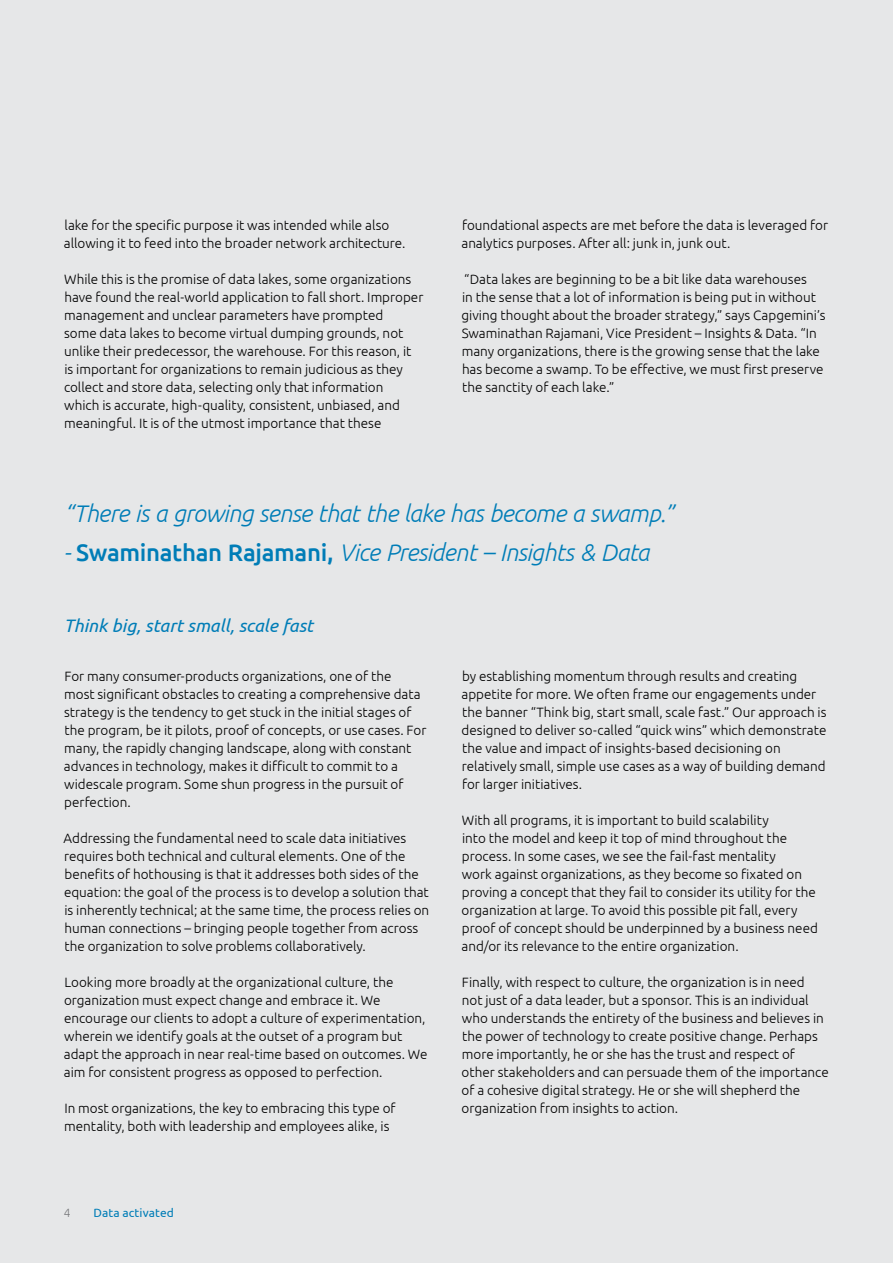
<style>
.page{position:relative;width:893px;height:1263px;background:#e6e7e8}
.page>*{position:absolute;margin:0;border:0;box-sizing:border-box;transform-origin:0 0}
.t1{font:italic 300 24px "Ubuntu";letter-spacing:-.025em;color:#007db7}
.t2{font:italic 18px "Ubuntu";color:#007db7}
.t3{font:300 13.5px/18px "Ubuntu";color:#000}
.t4{font:12px "Ubuntu";letter-spacing:.01em;color:#007db7}
.t5{font:300 12px "Ubuntu";color:#77787b}
.s1{font-weight:500;font-style:normal}
</style>
<div class="page">
<p class="t3" style="left:64px;top:216px;width:343px">lake for the specific purpose it was intended while also allowing it to feed into the broader network architecture.</p>
<p class="t3" style="left:64px;top:270px;width:361px">While this is the promise of data lakes, some organizations have found the real-world application to fall short. Improper management and unclear parameters have prompted<br>some data lakes to become virtual dumping grounds, not unlike their predecessor, the warehouse. For this reason, it is important for organizations to remain judicious as they collect and store data, selecting only that information<br>which is accurate, high-quality, consistent, unbiased, and meaningful. It is of the utmost importance that these</p>
<p class="t3" style="left:461px;top:216px;width:368px">foundational aspects are met before the data is leveraged for analytics purposes. After all: junk in, junk out.</p>
<p class="t3" style="left:461px;top:270px;width:366px">“Data lakes are beginning to be a bit like data warehouses<br>in the sense that a lot of information is being put in without giving thought about the broader strategy,” says Capgemini’s Swaminathan Rajamani, Vice President – Insights &amp; Data. “In many organizations, there is the growing sense that the lake has become a swamp. To be effective, we must first preserve the sanctity of each lake.”</p>
<h1 class="t1" style="left:64px;top:499px;width:611px">“There is a growing sense that the lake has become a swamp.”</h1>
<h1 class="t1" style="left:64px;top:538px;width:587px">- <span class="s1">Swaminathan Rajamani,</span> Vice President – Insights &amp; Data</h1>
<h2 class="t2" style="left:64px;top:615px;width:251px">Think big, start small, scale fast</h2>
<p class="t3" style="left:64px;top:666px;width:364px">For many consumer-products organizations, one of the<br>most significant obstacles to creating a comprehensive data strategy is the tendency to get stuck in the initial stages of the program, be it pilots, proof of concepts, or use cases. For many, the rapidly changing landscape, along with constant advances in technology, makes it difficult to commit to a widescale program. Some shun progress in the pursuit of perfection.</p>
<p class="t3" style="left:64px;top:828px;width:367px">Addressing the fundamental need to scale data initiatives requires both technical and cultural elements. One of the benefits of hothousing is that it addresses both sides of the equation: the goal of the process is to develop a solution that is inherently technical; at the same time, the process relies on human connections – bringing people together from across the organization to solve problems collaboratively.</p>
<p class="t3" style="left:64px;top:972px;width:365px">Looking more broadly at the organizational culture, the organization must expect change and embrace it. We encourage our clients to adopt a culture of experimentation, wherein we identify goals at the outset of a program but adapt the approach in near real-time based on outcomes. We aim for consistent progress as opposed to perfection.</p>
<p class="t3" style="left:64px;top:1098px;width:333px">In most organizations, the key to embracing this type of mentality, both with leadership and employees alike, is</p>
<p class="t5" style="left:64px;top:1205px;width:8px">4</p>
<p class="t4" style="left:94px;top:1205px;width:82px">Data activated</p>
<p class="t3" style="left:461px;top:666px;width:367px">by establishing momentum through results and creating appetite for more. We often frame our engagements under the banner “Think big, start small, scale fast.” Our approach is designed to deliver so-called “quick wins” which demonstrate the value and impact of insights-based decisioning on relatively small, simple use cases as a way of building demand for larger initiatives.</p>
<p class="t3" style="left:461px;top:810px;width:358px">With all programs, it is important to build scalability<br>into the model and keep it top of mind throughout the process. In some cases, we see the fail-fast mentality<br>work against organizations, as they become so fixated on proving a concept that they fail to consider its utility for the organization at large. To avoid this possible pit fall, every proof of concept should be underpinned by a business need and/or its relevance to the entire organization.</p>
<p class="t3" style="left:462px;top:972px;width:369px">Finally, with respect to culture, the organization is in need<br>not just of a data leader, but a sponsor. This is an individual who understands the entirety of the business and believes in the power of technology to create positive change. Perhaps more importantly, he or she has the trust and respect of other stakeholders and can persuade them of the importance of a cohesive digital strategy. He or she will shepherd the organization from insights to action.</p>
</div>
